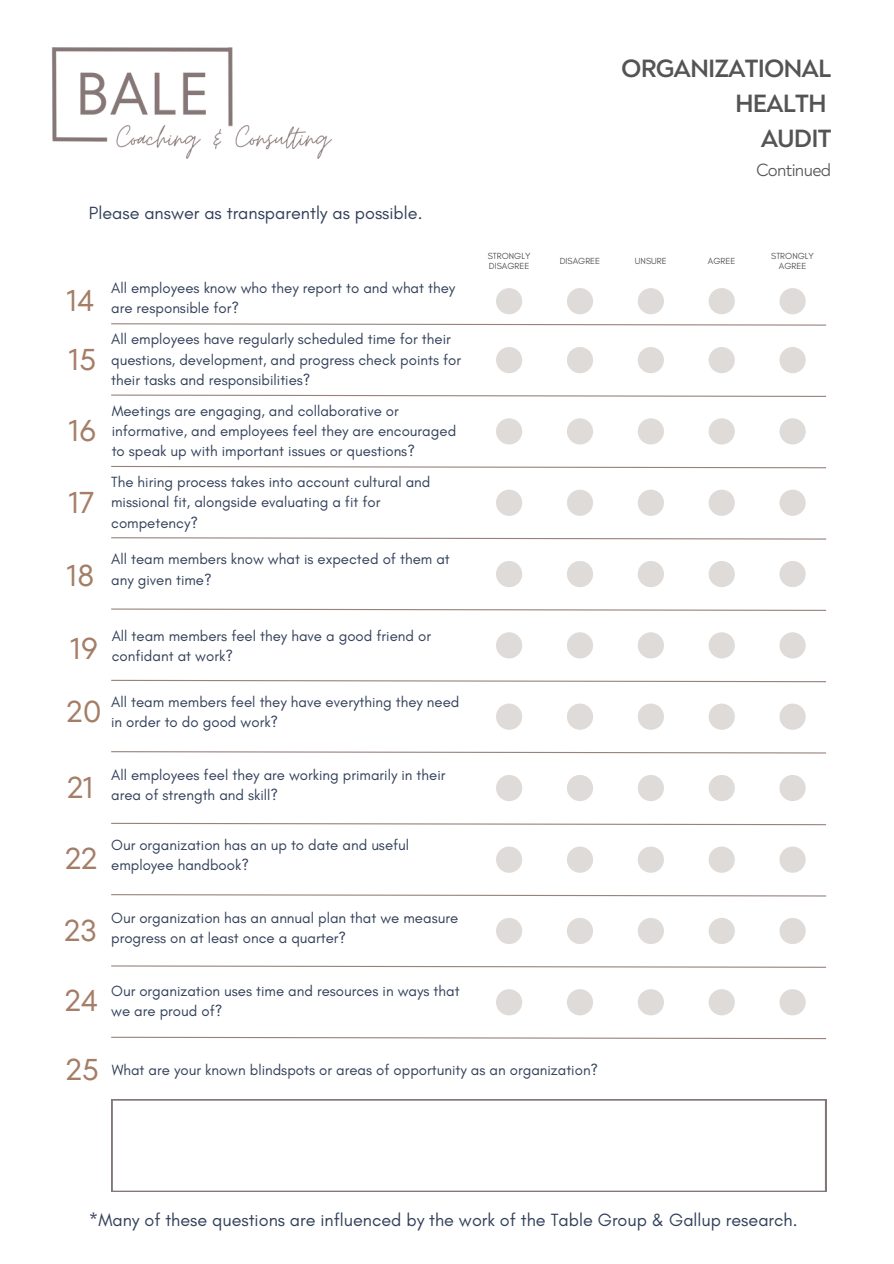
<style>
.page{position:relative;width:894px;height:1264px;background:#fff}
.page>*{position:absolute;margin:0;border:0;box-sizing:border-box;transform-origin:0 0}
.t1{font:30px "TT Fors";color:#a47e67}
.t2{font:700 25.5px/34.8px "Noah";letter-spacing:-.035em;color:#545454;text-align:right}
.t3{font:18px "Glacial Indifference";color:#324059}
.t4{font:18px "Noah";letter-spacing:-.035em;color:#545454}
.t5{font:15px/20.2px "Glacial Indifference";color:#324059}
.t6{font:9px/10.5px "Glacial Indifference";color:#545454;text-align:center}
</style>
<div class="page">
<svg style="left:111px;top:323px;width:716px;height:3px"></svg>
<svg style="left:111px;top:394px;width:716px;height:3px"></svg>
<svg style="left:111px;top:465px;width:716px;height:4px"></svg>
<svg style="left:111px;top:537px;width:716px;height:3px"></svg>
<svg style="left:111px;top:608px;width:716px;height:3px"></svg>
<svg style="left:111px;top:679px;width:716px;height:3px"></svg>
<svg style="left:111px;top:751px;width:715px;height:3px"></svg>
<div style="left:779px;top:288px;width:26px;height:26px;background:#dedbd9;border-radius:50%"></div>
<div style="left:779px;top:347px;width:26px;height:26px;background:#dedbd9;border-radius:50%"></div>
<div style="left:779px;top:418px;width:26px;height:26px;background:#dedbd9;border-radius:50%"></div>
<div style="left:779px;top:489px;width:26px;height:27px;background:#dedbd9;border-radius:50%"></div>
<div style="left:779px;top:561px;width:26px;height:26px;background:#dedbd9;border-radius:50%"></div>
<div style="left:779px;top:632px;width:26px;height:26px;background:#dedbd9;border-radius:50%"></div>
<div style="left:779px;top:703px;width:26px;height:26px;background:#dedbd9;border-radius:50%"></div>
<div style="left:496px;top:288px;width:26px;height:26px;background:#dedbd9;border-radius:50%"></div>
<div style="left:496px;top:347px;width:26px;height:26px;background:#dedbd9;border-radius:50%"></div>
<div style="left:496px;top:418px;width:26px;height:26px;background:#dedbd9;border-radius:50%"></div>
<div style="left:496px;top:489px;width:26px;height:27px;background:#dedbd9;border-radius:50%"></div>
<div style="left:496px;top:561px;width:26px;height:26px;background:#dedbd9;border-radius:50%"></div>
<div style="left:496px;top:632px;width:26px;height:26px;background:#dedbd9;border-radius:50%"></div>
<div style="left:496px;top:703px;width:26px;height:26px;background:#dedbd9;border-radius:50%"></div>
<div style="left:566px;top:288px;width:27px;height:26px;background:#dedbd9;border-radius:50%"></div>
<div style="left:566px;top:347px;width:27px;height:26px;background:#dedbd9;border-radius:50%"></div>
<div style="left:566px;top:418px;width:27px;height:26px;background:#dedbd9;border-radius:50%"></div>
<div style="left:566px;top:489px;width:27px;height:27px;background:#dedbd9;border-radius:50%"></div>
<div style="left:566px;top:561px;width:27px;height:26px;background:#dedbd9;border-radius:50%"></div>
<div style="left:566px;top:632px;width:27px;height:26px;background:#dedbd9;border-radius:50%"></div>
<div style="left:566px;top:703px;width:27px;height:26px;background:#dedbd9;border-radius:50%"></div>
<div style="left:708px;top:288px;width:26px;height:26px;background:#dedbd9;border-radius:50%"></div>
<div style="left:708px;top:347px;width:26px;height:26px;background:#dedbd9;border-radius:50%"></div>
<div style="left:708px;top:418px;width:26px;height:26px;background:#dedbd9;border-radius:50%"></div>
<div style="left:708px;top:489px;width:26px;height:27px;background:#dedbd9;border-radius:50%"></div>
<div style="left:708px;top:561px;width:26px;height:26px;background:#dedbd9;border-radius:50%"></div>
<div style="left:708px;top:632px;width:26px;height:26px;background:#dedbd9;border-radius:50%"></div>
<div style="left:708px;top:703px;width:26px;height:26px;background:#dedbd9;border-radius:50%"></div>
<div style="left:637px;top:288px;width:26px;height:26px;background:#dedbd9;border-radius:50%"></div>
<div style="left:637px;top:347px;width:26px;height:26px;background:#dedbd9;border-radius:50%"></div>
<div style="left:637px;top:418px;width:26px;height:26px;background:#dedbd9;border-radius:50%"></div>
<div style="left:637px;top:489px;width:26px;height:27px;background:#dedbd9;border-radius:50%"></div>
<div style="left:637px;top:561px;width:26px;height:26px;background:#dedbd9;border-radius:50%"></div>
<div style="left:637px;top:632px;width:26px;height:26px;background:#dedbd9;border-radius:50%"></div>
<div style="left:637px;top:703px;width:26px;height:26px;background:#dedbd9;border-radius:50%"></div>
<div style="left:779px;top:775px;width:26px;height:26px;background:#dedbd9;border-radius:50%"></div>
<div style="left:496px;top:775px;width:26px;height:26px;background:#dedbd9;border-radius:50%"></div>
<div style="left:566px;top:775px;width:27px;height:26px;background:#dedbd9;border-radius:50%"></div>
<div style="left:708px;top:775px;width:26px;height:26px;background:#dedbd9;border-radius:50%"></div>
<div style="left:637px;top:775px;width:26px;height:26px;background:#dedbd9;border-radius:50%"></div>
<img style="left:51px;top:47px;width:282px;height:112px">
<svg style="left:111px;top:822px;width:716px;height:3px"></svg>
<svg style="left:111px;top:894px;width:715px;height:3px"></svg>
<svg style="left:111px;top:965px;width:716px;height:3px"></svg>
<svg style="left:111px;top:1036px;width:716px;height:3px"></svg>
<div style="left:779px;top:846px;width:26px;height:26px;background:#dedbd9;border-radius:50%"></div>
<div style="left:779px;top:917px;width:26px;height:27px;background:#dedbd9;border-radius:50%"></div>
<div style="left:779px;top:989px;width:26px;height:26px;background:#dedbd9;border-radius:50%"></div>
<div style="left:496px;top:846px;width:26px;height:26px;background:#dedbd9;border-radius:50%"></div>
<div style="left:496px;top:917px;width:26px;height:27px;background:#dedbd9;border-radius:50%"></div>
<div style="left:496px;top:989px;width:26px;height:26px;background:#dedbd9;border-radius:50%"></div>
<div style="left:566px;top:846px;width:27px;height:26px;background:#dedbd9;border-radius:50%"></div>
<div style="left:566px;top:917px;width:27px;height:27px;background:#dedbd9;border-radius:50%"></div>
<div style="left:566px;top:989px;width:27px;height:26px;background:#dedbd9;border-radius:50%"></div>
<div style="left:708px;top:846px;width:26px;height:26px;background:#dedbd9;border-radius:50%"></div>
<div style="left:708px;top:917px;width:26px;height:27px;background:#dedbd9;border-radius:50%"></div>
<div style="left:708px;top:989px;width:26px;height:26px;background:#dedbd9;border-radius:50%"></div>
<div style="left:637px;top:846px;width:26px;height:26px;background:#dedbd9;border-radius:50%"></div>
<div style="left:637px;top:917px;width:26px;height:27px;background:#dedbd9;border-radius:50%"></div>
<div style="left:637px;top:989px;width:26px;height:26px;background:#dedbd9;border-radius:50%"></div>
<svg style="left:112px;top:1099px;width:713px;height:92px"></svg>
<p class="t3" style="left:89px;top:202px;width:335px">Please answer as transparently as possible.</p>
<h3 class="t1" style="left:67px;top:279px;width:29px">14</h3>
<p class="t1" style="left:69px;top:338px;width:29px">15</p>
<h3 class="t1" style="left:69px;top:409px;width:29px">16</h3>
<p class="t1" style="left:69px;top:481px;width:27px">17</p>
<h3 class="t1" style="left:67px;top:554px;width:29px">18</h3>
<p class="t5" style="left:111px;top:277px;width:345px">All employees know who they report to and what they are responsible for?</p>
<p class="t5" style="left:111px;top:329px;width:351px">All employees have regularly scheduled time for their questions, development, and progress check points for their tasks and responsibilities?</p>
<h3 class="t5" style="left:112px;top:400px;width:346px">Meetings are engaging, and collaborative or informative, and employees feel they are encouraged to speak up with important issues or questions?</h3>
<p class="t5" style="left:111px;top:471px;width:321px">The hiring process takes into account cultural and missional fit, alongside evaluating a fit for competency?</p>
<p class="t5" style="left:111px;top:549px;width:340px">All team members know what is expected of them at any given time?</p>
<p class="t1" style="left:70px;top:627px;width:29px">19</p>
<h3 class="t1" style="left:67px;top:690px;width:36px">20</h3>
<p class="t1" style="left:67px;top:766px;width:28px">21</p>
<p class="t5" style="left:112px;top:625px;width:321px">All team members feel they have a good friend or confidant at work?</p>
<p class="t5" style="left:111px;top:691px;width:350px">All team members feel they have everything they need in order to do good work?</p>
<p class="t5" style="left:111px;top:764px;width:336px">All employees feel they are working primarily in their area of strength and skill?</p>
<h3 class="t1" style="left:66px;top:837px;width:33px">22</h3>
<p class="t1" style="left:64px;top:909px;width:34px">23</p>
<h1 class="t5" style="left:111px;top:834px;width:299px">Our organization has an up to date and useful employee handbook?</h1>
<h2 class="t5" style="left:111px;top:907px;width:348px">Our organization has an annual plan that we measure progress on at least once a quarter?</h2>
<h3 class="t1" style="left:65px;top:979px;width:34px">24</h3>
<p class="t5" style="left:111px;top:980px;width:350px">Our organization uses time and resources in ways that we are proud of?</p>
<h3 class="t2" style="left:621px;top:52px;width:212px">ORGANIZATIONAL<br>HEALTH<br>AUDIT</h3>
<h3 class="t4" style="left:755px;top:159px;width:77px">Continued</h3>
<p class="t6" style="left:487px;top:250px;width:44px;text-align:left">STRONGLY<br>DISAGREE</p>
<h3 class="t6" style="left:559px;top:255px;width:42px">DISAGREE</h3>
<h3 class="t6" style="left:634px;top:255px;width:33px">UNSURE</h3>
<h3 class="t6" style="left:707px;top:255px;width:29px">AGREE</h3>
<p class="t6" style="left:771px;top:250px;width:44px">STRONGLY<br>AGREE</p>
<h2 class="t1" style="left:66px;top:1048px;width:34px">25</h2>
<p class="t5" style="left:112px;top:1059px;width:488px">What are your known blindspots or areas of opportunity as an organization?</p>
<h3 class="t3" style="left:89px;top:1208px;width:710px">*Many of these questions are influenced by the work of the Table Group &amp; Gallup research.</h3>
</div>
